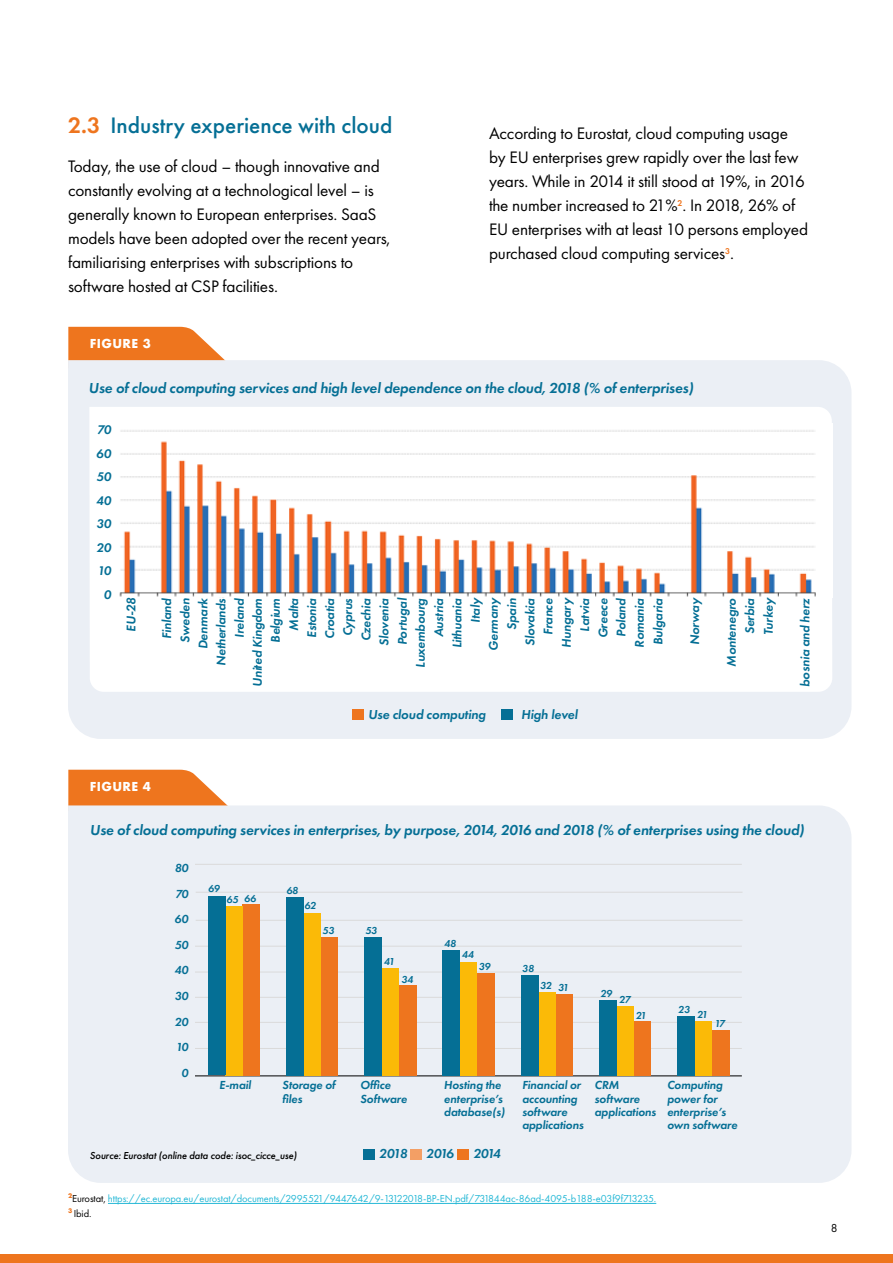
<style>
.page{position:relative;width:893px;height:1263px;background:#fff}
.page>*{position:absolute;margin:0;border:0;box-sizing:border-box;transform-origin:0 0}
.t1{font:500 23.25px "Futura PT";color:#056f95}
.t2{font:17.25px/24px "Futura PT";letter-spacing:-.01em;color:#000}
.t3{font:italic 600 15px "Futura PT";letter-spacing:-.01em;color:#056f95}
.t4{font:italic 600 13.5px "Futura PT";letter-spacing:-.01em;color:#056f95}
.t5{font:italic 600 13.05px/18.1px "Futura PT";letter-spacing:-.01em;color:#056f95;text-align:right}
.t6{font:italic 600 12.15px/13.5px "Futura PT";letter-spacing:-.01em;color:#056f95}
.t7{font:700 12px "Futura";letter-spacing:.03em;color:#fff}
.t8{font:12px "Futura PT";color:#000}
.t9{font:10.5px/14.4px "Futura PT";letter-spacing:-.01em;color:#25b8d6}
.t10{font:italic 500 10.5px "Futura PT";letter-spacing:-.01em;color:#000}
.t11{font:italic 600 10.5px "Futura PT";letter-spacing:-.01em;color:#056f95}
.s1{font-weight:600;color:#ee751e}
.s2{color:#000}
</style>
<div class="page">
<div style="left:0;top:1254px;width:893px;height:9px;background:#ee751e"></div>
<svg style="left:68px;top:327px;width:157px;height:33px;background:#ef8538"></svg>
<div style="left:68px;top:360px;width:783px;height:379px;background:#ebeff5"></div>
<hr style="left:108px;top:1203px;width:548px;height:1px;background:#25b8d6">
<svg style="left:68px;top:770px;width:159px;height:35px;background:#f08539"></svg>
<svg style="left:89px;top:407px;width:743px;height:285px"></svg>
<img style="left:117px;top:424px;width:715px;height:173px">
<div style="left:352px;top:709px;width:12px;height:11px;background:#ee751e"></div>
<div style="left:501px;top:709px;width:12px;height:11px;background:#056f95"></div>
<div style="left:68px;top:805px;width:783px;height:378px;background:#ebeff5"></div>
<div style="left:363px;top:1149px;width:12px;height:10px;background:#056f95"></div>
<div style="left:410px;top:1149px;width:12px;height:10px;background:#f39f65"></div>
<div style="left:457px;top:1149px;width:12px;height:10px;background:#ee751e"></div>
<hr style="left:195px;top:1075px;width:547px;height:1px;background:#000">
<hr style="left:195px;top:1048px;width:547px;height:1px;background:#dadada">
<hr style="left:195px;top:1022px;width:547px;height:1px;background:#dadada">
<hr style="left:195px;top:997px;width:547px;height:1px;background:#dadada">
<hr style="left:195px;top:972px;width:547px;height:1px;background:#dadada">
<hr style="left:195px;top:946px;width:547px;height:1px;background:#dadada">
<hr style="left:196px;top:920px;width:546px;height:1px;background:#dadada">
<hr style="left:196px;top:892px;width:546px;height:1px;background:#dadada">
<hr style="left:195px;top:864px;width:547px;height:1px;background:#dadada">
<div style="left:712px;top:1030px;width:17px;height:46px;background:#ee751e"></div>
<div style="left:695px;top:1021px;width:17px;height:55px;background:#fbba07"></div>
<div style="left:678px;top:1017px;width:17px;height:59px;background:#056f95"></div>
<div style="left:633px;top:1021px;width:18px;height:55px;background:#ee751e"></div>
<div style="left:616px;top:1006px;width:17px;height:70px;background:#fbba07"></div>
<div style="left:599px;top:1000px;width:17px;height:76px;background:#056f95"></div>
<div style="left:555px;top:994px;width:18px;height:82px;background:#ee751e"></div>
<div style="left:538px;top:992px;width:17px;height:84px;background:#fbba07"></div>
<div style="left:521px;top:976px;width:17px;height:100px;background:#056f95"></div>
<div style="left:477px;top:973px;width:18px;height:103px;background:#ee751e"></div>
<div style="left:460px;top:962px;width:17px;height:114px;background:#fbba07"></div>
<div style="left:443px;top:950px;width:17px;height:126px;background:#056f95"></div>
<div style="left:399px;top:986px;width:18px;height:90px;background:#ee751e"></div>
<div style="left:382px;top:968px;width:17px;height:108px;background:#fbba07"></div>
<div style="left:365px;top:937px;width:17px;height:139px;background:#056f95"></div>
<div style="left:320px;top:937px;width:18px;height:139px;background:#ee751e"></div>
<div style="left:303px;top:913px;width:17px;height:163px;background:#fbba07"></div>
<div style="left:286px;top:897px;width:17px;height:179px;background:#056f95"></div>
<div style="left:242px;top:905px;width:18px;height:171px;background:#ee751e"></div>
<div style="left:225px;top:907px;width:17px;height:169px;background:#fbba07"></div>
<div style="left:208px;top:896px;width:17px;height:179px;background:#056f95"></div>
<h1 class="t1" style="left:68px;top:111px;width:326px"><span class="s1">2.3</span> Industry experience with cloud</h1>
<p class="t2" style="left:68px;top:154px;width:324px">Today, the use of cloud – though innovative and constantly evolving at a technological level – is generally known to European enterprises. SaaS models have been adopted over the recent years, familiarising enterprises with subscriptions to software hosted at CSP facilities.</p>
<p class="t7" style="left:90px;top:335px;width:63px">FIGURE 3</p>
<p class="t2" style="left:489px;top:121px;width:321px">According to Eurostat, cloud computing usage by EU enterprises grew rapidly over the last few years. While in 2014 it still stood at 19%, in 2016 the number increased to 21%<sup>2</sup>. In 2018, 26% of EU enterprises with at least 10 persons employed purchased cloud computing services<sup>3</sup>.</p>
<p class="t3" style="left:89px;top:378px;width:606px">Use of cloud computing services and high level dependence on the cloud, 2018 (% of enterprises)</p>
<p class="t5" style="left:96px;top:417px;width:17px;line-height:23.5px;text-align:center">70<br>60<br>50<br>40<br>30<br>20<br>10<br>0</p>
<p class="t5" style="left:122px;top:631px;width:36px;rotate:-90deg">EU-28</p>
<p class="t5" style="left:158px;top:687px;width:91px;rotate:-90deg">Finland<br>Sweden<br>Denmark<br>Netherlands<br>Ireland<br>United Kingdom<br>Belgium<br>Malta<br>Estonia<br>Croatia<br>Cyprus<br>Czechia<br>Slovenia<br>Portugal<br>Luxembourg<br>Austria<br>Lithuania<br>Italy<br>Germany<br>Spain<br>Slovakia<br>France<br>Hungary<br>Latvia<br>Greece<br>Poland<br>Romania<br>Bulgaria</p>
<p class="t5" style="left:685px;top:645px;width:49px;rotate:-90deg">Norway</p>
<p class="t5" style="left:722px;top:635px;width:39px;text-align:justify;text-indent:-31px;rotate:-90deg">Montenegro Serbia Turkey</p>
<p class="t5" style="left:796px;top:687px;width:90px;rotate:-90deg">bosnia and herz</p>
<p class="t4" style="left:368px;top:705px;width:119px">Use cloud computing</p>
<p class="t4" style="left:521px;top:705px;width:58px">High level</p>
<p class="t7" style="left:90px;top:778px;width:63px">FIGURE 4</p>
<p class="t3" style="left:90px;top:820px;width:716px">Use of cloud computing services in enterprises, by purpose, 2014, 2016 and 2018 (% of enterprises using the cloud)</p>
<p class="t6" style="left:174px;top:855px;width:16px;line-height:25.7px;text-align:center">80<br>70<br>60<br>50<br>40<br>30<br>20<br>10<br>0</p>
<p class="t11" style="left:208px;top:881px;width:13px">69</p>
<p class="t11" style="left:227px;top:892px;width:31px">65 66</p>
<p class="t11" style="left:286px;top:884px;width:13px">68</p>
<p class="t11" style="left:304px;top:899px;width:13px">62</p>
<p class="t11" style="left:323px;top:923px;width:13px">53</p>
<p class="t11" style="left:365px;top:923px;width:13px">53</p>
<p class="t11" style="left:384px;top:954px;width:13px">41</p>
<p class="t11" style="left:402px;top:972px;width:13px">34</p>
<p class="t11" style="left:444px;top:936px;width:13px">48</p>
<p class="t11" style="left:462px;top:948px;width:14px">44</p>
<p class="t11" style="left:479px;top:960px;width:13px">39</p>
<p class="t11" style="left:522px;top:962px;width:13px">38</p>
<p class="t11" style="left:540px;top:980px;width:30px">32 31</p>
<p class="t11" style="left:600px;top:987px;width:13px">29</p>
<p class="t11" style="left:619px;top:993px;width:13px">27</p>
<p class="t11" style="left:636px;top:1009px;width:12px">21</p>
<p class="t11" style="left:678px;top:1005px;width:31px">23 21</p>
<p class="t11" style="left:714px;top:1017px;width:12px">17</p>
<p class="t6" style="left:219px;top:1078px;width:33px">E-mail</p>
<p class="t6" style="left:282px;top:1078px;width:55px">Storage of files</p>
<p class="t6" style="left:360px;top:1078px;width:49px">Office<br>Software</p>
<p class="t6" style="left:444px;top:1078px;width:62px">Hosting the enterprise’s database(s)</p>
<p class="t6" style="left:522px;top:1078px;width:63px">Financial or accounting software applications</p>
<p class="t6" style="left:594px;top:1078px;width:63px">CRM software applications</p>
<p class="t6" style="left:667px;top:1078px;width:72px">Computing power for enterprise’s own software</p>
<p class="t10" style="left:90px;top:1149px;width:209px">Source: Eurostat (online data code: isoc_cicce_use)</p>
<p class="t4" style="left:379px;top:1145px;width:30px">2018</p>
<p class="t4" style="left:426px;top:1145px;width:29px">2016</p>
<p class="t4" style="left:473px;top:1145px;width:29px">2014</p>
<p class="t9" style="left:68px;top:1191px;width:590px"><sup>2</sup><span class="s2">Eurostat,</span> https://ec.europa.eu/eurostat/documents/2995521/9447642/9-13122018-BP-EN.pdf/731844ac-86ad-4095-b188-e03f9f713235.<br><sup>3</sup> <span class="s2">Ibid.</span></p>
<p class="t8" style="left:831px;top:1221px;width:8px">8</p>
</div>
